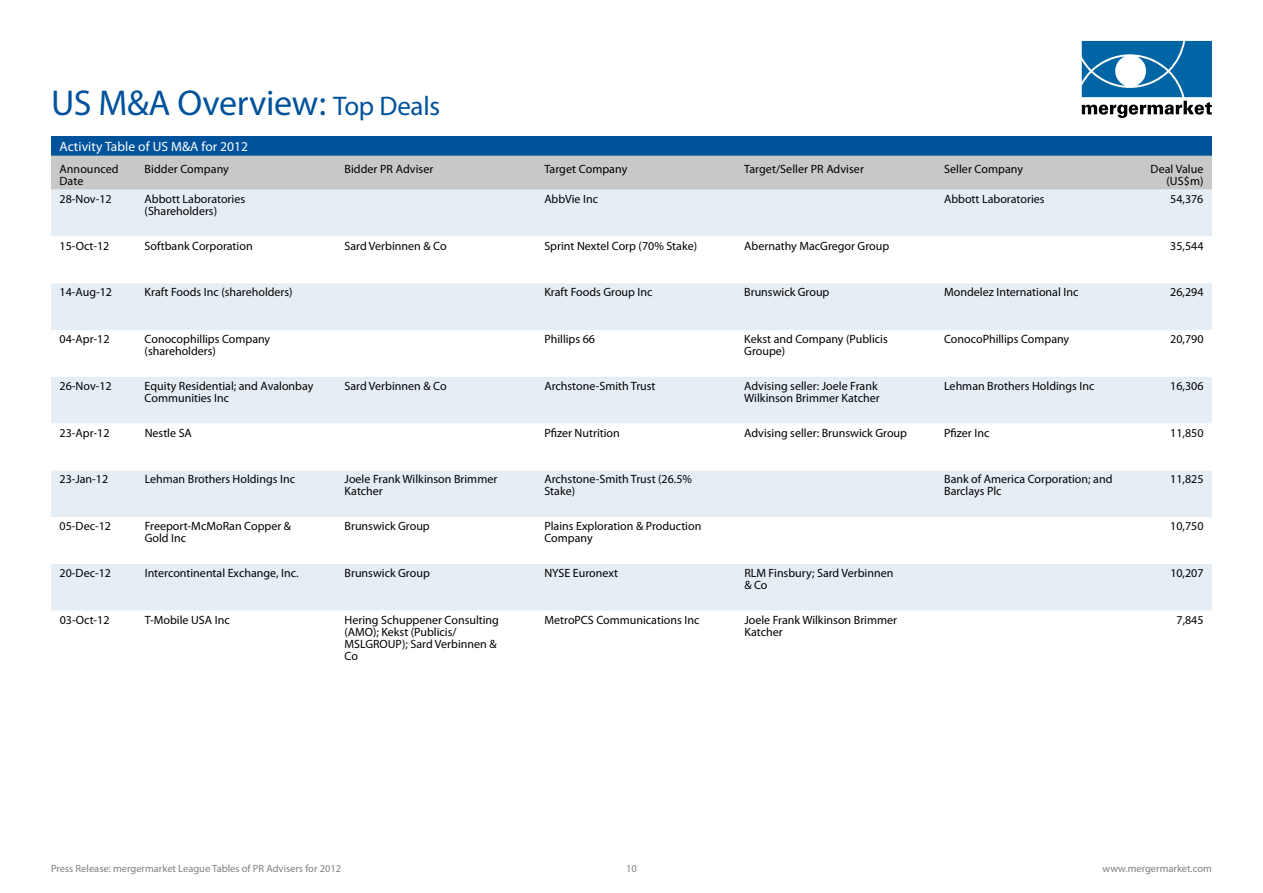
<style>
.page{position:relative;width:1263px;height:893px;background:#fff}
.page>*{position:absolute;margin:0;border:0;box-sizing:border-box;transform-origin:0 0}
.t1{font:36px "Myriad Pro";letter-spacing:-.01em;color:#00529b}
.t2{font:13.5px "Myriad Pro";letter-spacing:.005em;color:#fff}
.t3{font:12px/12px "Myriad Pro";color:#000}
.t4{font:10.5px "Myriad Pro";color:#808080}
.s1{font-size:27px}
</style>
<div class="page">
<div style="left:51px;top:136px;width:1161px;height:20px;background:#00529b"></div>
<div style="left:51px;top:156px;width:1161px;height:34px;background:#c8c8c8"></div>
<div style="left:51px;top:190px;width:1161px;height:46px;background:#e6eef5"></div>
<svg style="left:51px;top:283px;width:1161px;height:328px;fill:#e6eef5"></svg>
<svg style="left:1082px;top:41px;width:130px;height:77px"></svg>
<h1 class="t1" style="left:51px;top:81px;width:391px">US M&amp;A Overview: <span class="s1">Top Deals</span></h1>
<p class="t2" style="left:60px;top:139px;width:190px">Activity Table of US M&amp;A for 2012</p>
<p class="t3" style="left:60px;top:163px;width:61px">Announced<br>Date</p>
<p class="t3" style="left:145px;top:163px;width:86px">Bidder Company</p>
<p class="t3" style="left:344px;top:163px;width:90px">Bidder PR Adviser</p>
<p class="t3" style="left:544px;top:163px;width:85px">Target Company</p>
<p class="t3" style="left:744px;top:163px;width:121px">Target/Seller PR Adviser</p>
<p class="t3" style="left:944px;top:163px;width:81px">Seller Company</p>
<p class="t3" style="left:1150px;top:163px;width:54px;text-align:right">Deal Value (US$m)</p>
<p class="t3" style="left:60px;top:193px;width:54px">28-Nov-12</p>
<p class="t3" style="left:145px;top:193px;width:102px">Abbott Laboratories (Shareholders)</p>
<p class="t3" style="left:544px;top:193px;width:55px">AbbVie Inc</p>
<p class="t3" style="left:944px;top:193px;width:102px">Abbott Laboratories</p>
<p class="t3" style="left:1170px;top:193px;width:35px">54,376</p>
<p class="t3" style="left:60px;top:239px;width:51px">15-Oct-12</p>
<p class="t3" style="left:145px;top:239px;width:110px">Softbank Corporation</p>
<p class="t3" style="left:344px;top:239px;width:104px">Sard Verbinnen &amp; Co</p>
<p class="t3" style="left:544px;top:239px;width:154px">Sprint Nextel Corp (70% Stake)</p>
<p class="t3" style="left:744px;top:239px;width:146px">Abernathy MacGregor Group</p>
<p class="t3" style="left:1170px;top:239px;width:35px">35,544</p>
<p class="t3" style="left:60px;top:286px;width:54px">14-Aug-12</p>
<p class="t3" style="left:145px;top:286px;width:150px">Kraft Foods Inc (shareholders)</p>
<p class="t3" style="left:544px;top:286px;width:110px">Kraft Foods Group Inc</p>
<p class="t3" style="left:744px;top:286px;width:87px">Brunswick Group</p>
<p class="t3" style="left:944px;top:286px;width:136px">Mondelez International Inc</p>
<p class="t3" style="left:1170px;top:286px;width:35px">26,294</p>
<p class="t3" style="left:60px;top:333px;width:51px">04-Apr-12</p>
<p class="t3" style="left:145px;top:333px;width:127px">Conocophillips Company (shareholders)</p>
<p class="t3" style="left:544px;top:333px;width:52px">Phillips 66</p>
<p class="t3" style="left:744px;top:333px;width:145px">Kekst and Company (Publicis<br>Groupe)</p>
<p class="t3" style="left:944px;top:333px;width:127px">ConocoPhillips Company</p>
<p class="t3" style="left:1170px;top:333px;width:35px">20,790</p>
<p class="t3" style="left:60px;top:380px;width:54px">26-Nov-12</p>
<p class="t3" style="left:145px;top:380px;width:170px">Equity Residential; and Avalonbay<br>Communities Inc</p>
<p class="t3" style="left:344px;top:380px;width:104px">Sard Verbinnen &amp; Co</p>
<p class="t3" style="left:544px;top:380px;width:113px">Archstone-Smith Trust</p>
<p class="t3" style="left:744px;top:380px;width:137px">Advising seller: Joele Frank<br>Wilkinson Brimmer Katcher</p>
<p class="t3" style="left:944px;top:380px;width:152px">Lehman Brothers Holdings Inc</p>
<p class="t3" style="left:1170px;top:380px;width:35px">16,306</p>
<p class="t3" style="left:60px;top:426px;width:51px">23-Apr-12</p>
<p class="t3" style="left:145px;top:426px;width:49px">Nestle SA</p>
<p class="t3" style="left:544px;top:426px;width:77px">Pfizer Nutrition</p>
<p class="t3" style="left:744px;top:426px;width:164px">Advising seller: Brunswick Group</p>
<p class="t3" style="left:944px;top:426px;width:47px">Pfizer Inc</p>
<p class="t3" style="left:1170px;top:426px;width:35px">11,850</p>
<p class="t3" style="left:60px;top:473px;width:50px">23-Jan-12</p>
<p class="t3" style="left:145px;top:473px;width:152px">Lehman Brothers Holdings Inc</p>
<p class="t3" style="left:345px;top:473px;width:154px">Joele Frank Wilkinson Brimmer<br>Katcher</p>
<p class="t3" style="left:544px;top:473px;width:149px">Archstone-Smith Trust (26.5%<br>Stake)</p>
<p class="t3" style="left:944px;top:473px;width:170px">Bank of America Corporation; and<br>Barclays Plc</p>
<p class="t3" style="left:1170px;top:473px;width:35px">11,825</p>
<p class="t3" style="left:60px;top:520px;width:53px">05-Dec-12</p>
<p class="t3" style="left:145px;top:520px;width:148px">Freeport-McMoRan Copper &amp;<br>Gold Inc</p>
<p class="t3" style="left:345px;top:520px;width:87px">Brunswick Group</p>
<p class="t3" style="left:544px;top:520px;width:158px">Plains Exploration &amp; Production<br>Company</p>
<p class="t3" style="left:1170px;top:520px;width:35px">10,750</p>
<p class="t3" style="left:60px;top:567px;width:53px">20-Dec-12</p>
<p class="t3" style="left:145px;top:567px;width:155px">Intercontinental Exchange, Inc.</p>
<p class="t3" style="left:345px;top:567px;width:87px">Brunswick Group</p>
<p class="t3" style="left:544px;top:567px;width:75px">NYSE Euronext</p>
<p class="t3" style="left:744px;top:567px;width:151px">RLM Finsbury; Sard Verbinnen &amp; Co</p>
<p class="t3" style="left:1170px;top:567px;width:35px">10,207</p>
<p class="t3" style="left:60px;top:614px;width:51px">03-Oct-12</p>
<p class="t3" style="left:145px;top:614px;width:86px">T-Mobile USA Inc</p>
<p class="t3" style="left:345px;top:614px;width:156px">Hering Schuppener Consulting (AMO); Kekst (Publicis/<br>MSLGROUP); Sard Verbinnen &amp;<br>Co</p>
<p class="t3" style="left:544px;top:614px;width:156px">MetroPCS Communications Inc</p>
<p class="t3" style="left:744px;top:614px;width:154px">Joele Frank Wilkinson Brimmer<br>Katcher</p>
<p class="t3" style="left:1176px;top:614px;width:29px">7,845</p>
<p class="t4" style="left:51px;top:862px;width:292px">Press Release: mergermarket League Tables of PR Advisers for 2012</p>
<p class="t4" style="left:626px;top:862px;width:12px">10</p>
<p class="t4" style="left:1102px;top:862px;width:111px">www.mergermarket.com</p>
</div>
